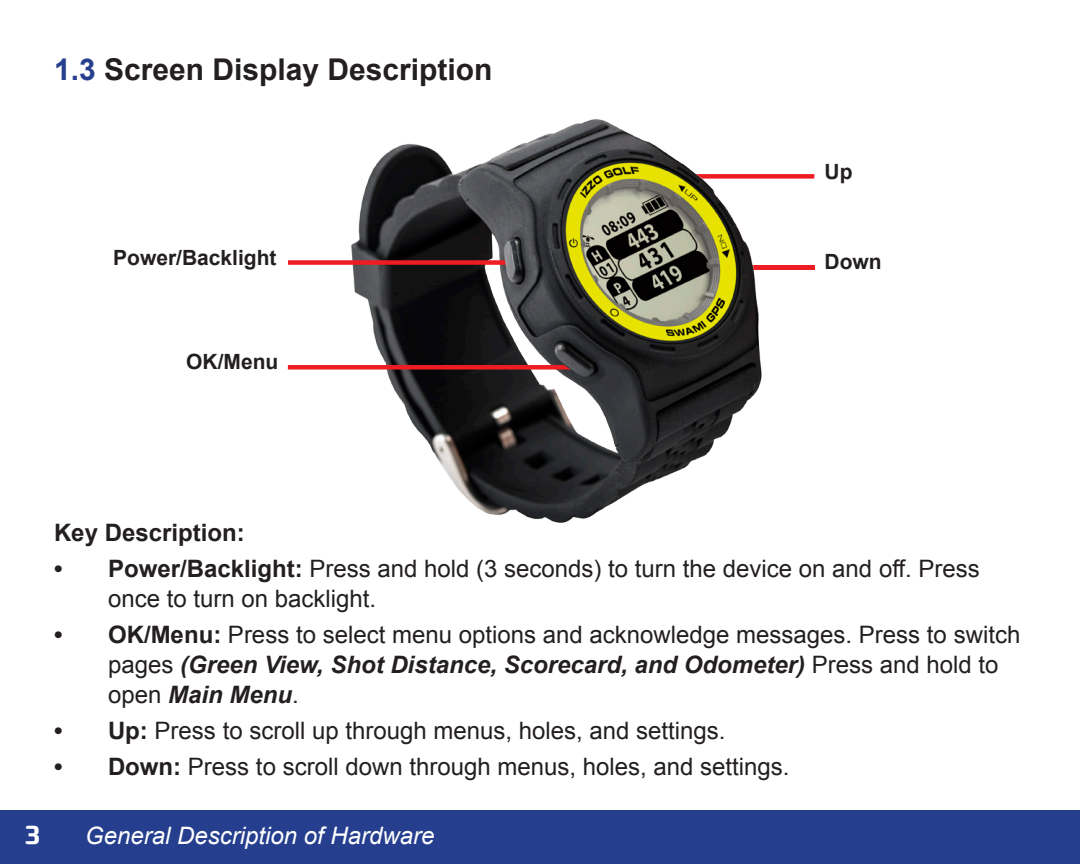
<style>
.page{position:relative;width:1080px;height:864px;background:#fff}
.page>*{position:absolute;margin:0;border:0;box-sizing:border-box;transform-origin:0 0}
.t1{font:700 30px "Arial";color:#231f20}
.t2{font:700 30px "Morgan Sn Caps";color:#fff}
.t3{font:24px/30px "Arial";color:#231f20}
.t4{font:italic 24px "Arial";color:#fff}
.t5{font:700 24px "Arial";color:#231f20}
.t6{font:700 21px "Arial";color:#231f20}
.s1{color:#253f8e}
.s2{font-weight:700}
.s3{font-weight:700;font-style:italic}
</style>
<div class="page">
<svg style="left:785px;top:174px;width:29px;height:5px"></svg>
<hr style="left:751px;top:265px;width:64px;height:4px;background:#ee1d23">
<img style="left:351px;top:119px;width:434px;height:404px">
<div style="left:0;top:810px;width:1080px;height:54px;background:#253f8e"></div>
<div style="left:288px;top:260px;width:218px;height:5px;background:#ee1d23"></div>
<svg style="left:288px;top:365px;width:283px;height:5px"></svg>
<p class="t1" style="left:54px;top:50px;width:440px"><span class="s1">1.3</span> Screen Display Description</p>
<p class="t6" style="left:825px;top:157px;width:29px">Up</p>
<p class="t6" style="left:113px;top:244px;width:165px">Power/Backlight</p>
<p class="t6" style="left:825px;top:248px;width:59px">Down</p>
<p class="t6" style="left:186px;top:348px;width:94px">OK/Menu</p>
<p class="t5" style="left:54px;top:517px;width:192px">Key Description:</p>
<p class="t3" style="left:108px;top:554px;width:873px;text-indent:-54px"><span class="s2">• Power/Backlight:</span> Press and hold (3 seconds) to turn the device on and off. Press once to turn on backlight.</p>
<p class="t3" style="left:108px;top:620px;width:914px;text-indent:-54px"><span class="s2">• OK/Menu:</span> Press to select menu options and acknowledge messages. Press to switch pages <span class="s3">(Green View, Shot Distance, Scorecard, and Odometer)</span> Press and hold to open <span class="s3">Main Menu</span>.</p>
<p class="t3" style="left:54px;top:716px;width:673px"><span class="s2">• Up:</span> Press to scroll up through menus, holes, and settings.</p>
<p class="t3" style="left:54px;top:752px;width:737px"><span class="s2">• Down:</span> Press to scroll down through menus, holes, and settings.</p>
<p class="t2" style="left:24px;top:819px;width:19px">3</p>
<p class="t4" style="left:85px;top:821px;width:351px">General Description of Hardware</p>
</div>
